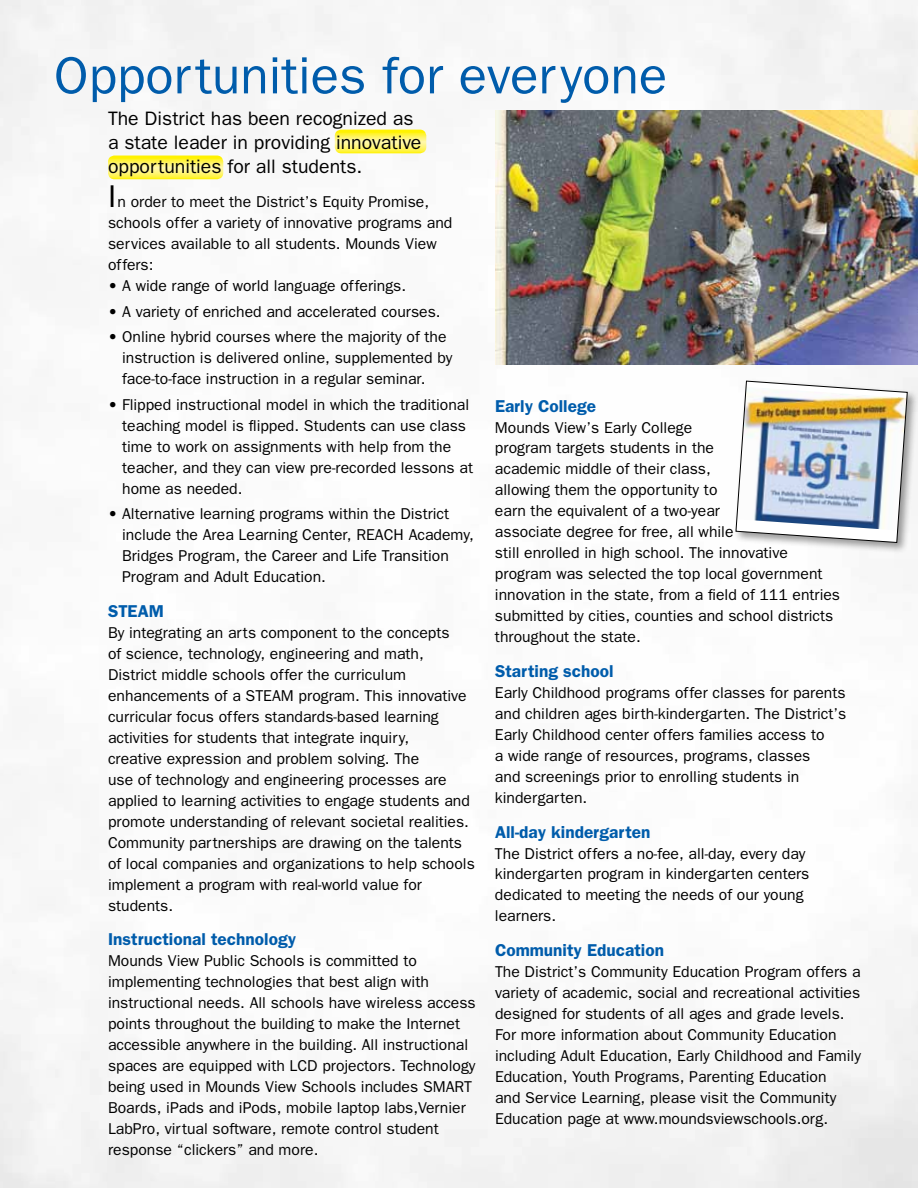
<style>
.page{position:relative;width:918px;height:1188px;background:#fff}
.page>*{position:absolute;margin:0;border:0;box-sizing:border-box;transform-origin:0 0}
.t1{font:52.5px "Franklin Gothic";color:#005cab}
.t2{font:31.65px "Franklin Gothic";color:#000}
.t3{font:19.5px/24px "Franklin Gothic";color:#000}
.t4{font:600 17.25px "Franklin Gothic";color:#005cab}
.t5{font:15.75px/21px "Franklin Gothic";color:#000}
</style>
<div class="page">
<img style="left:0;top:0;width:918px;height:1188px">
<svg style="left:335px;top:130px;width:91px;height:23px;background:#fef45f"></svg>
<img style="left:495px;top:110px;width:423px;height:254px">
<svg style="left:108px;top:156px;width:115px;height:23px;background:#fef45e"></svg>
<div style="left:733px;top:378px;width:185px;height:176px;background:#000;opacity:.4"></div>
<img style="left:735px;top:380px;width:173px;height:163px">
<h1 class="t1" style="left:54px;top:45px;width:615px">Opportunities for everyone</h1>
<p class="t3" style="left:108px;top:106px;width:315px">The District has been recognized as a state leader in providing innovative opportunities for all students.</p>
<p class="t5" style="left:108px;top:192px;width:346px;text-indent:9px">n order to meet the District’s Equity Promise, schools offer a variety of innovative programs and services available to all students. Mounds View offers:</p>
<p class="t5" style="left:108px;top:276px;width:300px">• A wide range of world language offerings.</p>
<p class="t5" style="left:108px;top:301px;width:334px">• A variety of enriched and accelerated courses.</p>
<p class="t5" style="left:122px;top:327px;width:332px;text-indent:-14px">• Online hybrid courses where the majority of the instruction is delivered online, supplemented by face-to-face instruction in a regular seminar.</p>
<p class="t5" style="left:122px;top:394px;width:352px;text-indent:-14px">• Flipped instructional model in which the traditional teaching model is flipped. Students can use class time to work on assignments with help from the teacher, and they can view pre-recorded lessons at home as needed.</p>
<p class="t5" style="left:122px;top:504px;width:353px;text-indent:-14px">• Alternative learning programs within the District include the Area Learning Center, REACH Academy, Bridges Program, the Career and Life Transition Program and Adult Education.</p>
<p class="t4" style="left:108px;top:601px;width:57px">STEAM</p>
<p class="t5" style="left:108px;top:622px;width:368px">By integrating an arts component to the concepts<br>of science, technology, engineering and math, District middle schools offer the curriculum enhancements of a STEAM program. This innovative curricular focus offers standards-based learning activities for students that integrate inquiry,<br>creative expression and problem solving. The<br>use of technology and engineering processes are applied to learning activities to engage students and promote understanding of relevant societal realities.<br>Community partnerships are drawing on the talents of local companies and organizations to help schools implement a program with real-world value for students.</p>
<p class="t4" style="left:108px;top:929px;width:189px">Instructional technology</p>
<p class="t5" style="left:108px;top:951px;width:369px">Mounds View Public Schools is committed to implementing technologies that best align with instructional needs. All schools have wireless access points throughout the building to make the Internet accessible anywhere in the building. All instructional spaces are equipped with LCD projectors. Technology being used in Mounds View Schools includes SMART Boards, iPads and iPods, mobile laptop labs,Vernier LabPro, virtual software, remote control student response “clickers” and more.</p>
<h2 class="t2" style="left:108px;top:178px;width:10px">I</h2>
<p class="t4" style="left:495px;top:395px;width:103px">Early College</p>
<p class="t5" style="left:495px;top:417px;width:347px">Mounds View’s Early College<br>program targets students in the<br>academic middle of their class,<br>allowing them the opportunity to<br>earn the equivalent of a two-year<br>associate degree for free, all while<br>still enrolled in high school. The innovative program was selected the top local government innovation in the state, from a field of 111 entries submitted by cities, counties and school districts throughout the state.</p>
<p class="t4" style="left:495px;top:661px;width:120px">Starting school</p>
<p class="t5" style="left:495px;top:682px;width:353px">Early Childhood programs offer classes for parents and children ages birth-kindergarten. The District’s Early Childhood center offers families access to<br>a wide range of resources, programs, classes<br>and screenings prior to enrolling students in kindergarten.</p>
<p class="t4" style="left:495px;top:821px;width:157px">All-day kindergarten</p>
<p class="t5" style="left:495px;top:843px;width:316px">The District offers a no-fee, all-day, every day kindergarten program in kindergarten centers dedicated to meeting the needs of our young learners.</p>
<p class="t4" style="left:495px;top:940px;width:171px">Community Education</p>
<p class="t5" style="left:495px;top:961px;width:368px">The District’s Community Education Program offers a variety of academic, social and recreational activities designed for students of all ages and grade levels.<br>For more information about Community Education including Adult Education, Early Childhood and Family Education, Youth Programs, Parenting Education<br>and Service Learning, please visit the Community Education page at www.moundsviewschools.org.</p>
</div>
